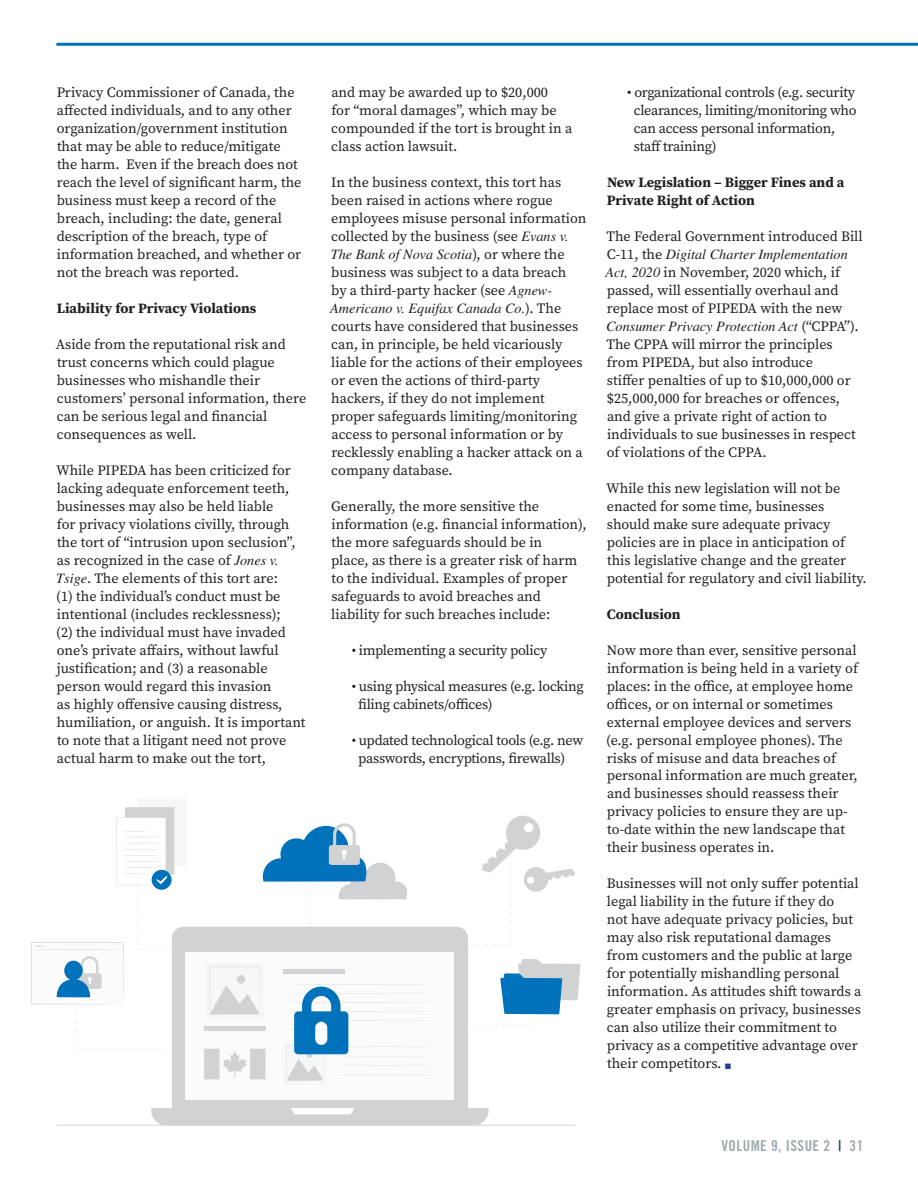
<style>
.page{position:relative;width:918px;height:1188px;background:#fff}
.page>*{position:absolute;margin:0;border:0;box-sizing:border-box;transform-origin:0 0}
.t1{font:15px "Trade Gothic LT Std Bd Cn 20";letter-spacing:.03em;color:#a0acb1}
.t2{font:14.25px/18px "Source Serif Pro";color:#231f20}
.t3{font:14.25px/18px "Source Serif Pro";letter-spacing:-.02em;color:#231f20}
.t4{font:700 14.25px/18px "Source Serif Pro";color:#231f20}
.s1{font-family:"Times LT Std";font-style:italic}
.s2{font-size:9px;color:#253f8e}
.s3{color:#1d4389}
</style>
<div class="page">
<hr style="left:56px;top:43px;width:862px;height:3px;background:#0072bc">
<div style="left:138px;top:799px;width:49px;height:67px;background:#f6f8f8"></div>
<div style="left:125px;top:807px;width:49px;height:68px;background:#d1d2d4"></div>
<svg style="left:31px;top:817px;width:143px;height:232px"></svg>
<svg style="left:262px;top:823px;width:145px;height:104px"></svg>
<svg style="left:460px;top:815px;width:115px;height:130px"></svg>
<svg style="left:471px;top:959px;width:109px;height:68px"></svg>
<div style="left:172px;top:927px;width:296px;height:196px;background:#d1d2d4;border-radius:12px"></div>
<svg style="left:151px;top:1108px;width:338px;height:17px"></svg>
<div style="left:186px;top:952px;width:268px;height:147px;background:#fbfbfc"></div>
<hr style="left:204px;top:1026px;width:61px;height:4px;background:#d1d2d4">
<hr style="left:283px;top:969px;width:62px;height:4px;background:#d1d2d4">
<div style="left:283px;top:1042px;width:44px;height:42px;background:#f6f8f8"></div>
<div style="left:205px;top:962px;width:59px;height:57px;background:#f6f8f8"></div>
<svg style="left:209px;top:967px;width:51px;height:48px"></svg>
<hr style="left:57px;top:1125px;width:518px;height:1px;background:#d1d2d4">
<svg style="left:204px;top:1049px;width:61px;height:30px"></svg>
<svg style="left:286px;top:984px;width:140px;height:97px"></svg>
<p class="t2" style="left:57px;top:83px;width:246px">Privacy Commissioner of Canada, the affected individuals, and to any other organization/government institution that may be able to reduce/mitigate the harm. Even if the breach does not reach the level of significant harm, the business must keep a record of the breach, including: the date, general description of the breach, type of information breached, and whether or not the breach was reported.</p>
<p class="t4" style="left:57px;top:299px;width:201px">Liability for Privacy Violations</p>
<p class="t2" style="left:56px;top:335px;width:252px">Aside from the reputational risk and trust concerns which could plague businesses who mishandle their customers’ personal information, there can be serious legal and financial consequences as well.</p>
<p class="t2" style="left:56px;top:461px;width:251px">While PIPEDA has been criticized for lacking adequate enforcement teeth, businesses may also be held liable<br>for privacy violations civilly, through the tort of “intrusion upon seclusion”, as recognized in the case of <span class="s1">Jones v.<br>Tsige</span>. The elements of this tort are:<br>(1) the individual’s conduct must be intentional (includes recklessness);<br>(2) the individual must have invaded one’s private affairs, without lawful justification; and (3) a reasonable person would regard this invasion<br>as highly offensive causing distress, humiliation, or anguish. It is important to note that a litigant need not prove actual harm to make out the tort,</p>
<p class="t2" style="left:331px;top:83px;width:243px">and may be awarded up to $20,000<br>for “moral damages”, which may be compounded if the tort is brought in a class action lawsuit.</p>
<p class="t2" style="left:330px;top:173px;width:258px">In the business context, this tort has been raised in actions where rogue employees misuse personal information collected by the business (see <span class="s1">Evans v.<br>The Bank of Nova Scotia</span>), or where the business was subject to a data breach<br>by a third-party hacker (see <span class="s1">Agnew-Americano v. Equifax Canada Co.</span>). The courts have considered that businesses can, in principle, be held vicariously liable for the actions of their employees or even the actions of third-party hackers, if they do not implement proper safeguards limiting/monitoring access to personal information or by recklessly enabling a hacker attack on a company database.</p>
<p class="t2" style="left:331px;top:497px;width:257px">Generally, the more sensitive the information (e.g. financial information), the more safeguards should be in<br>place, as there is a greater risk of harm to the individual. Examples of proper safeguards to avoid breaches and liability for such breaches include:</p>
<p class="t3" style="left:352px;top:641px;width:197px">• implementing a security policy</p>
<p class="t3" style="left:358px;top:677px;width:227px;text-indent:-6px">• using physical measures (e.g. locking filing cabinets/offices)</p>
<p class="t3" style="left:358px;top:731px;width:227px;text-indent:-6px">• updated technological tools (e.g. new passwords, encryptions, firewalls)</p>
<p class="t3" style="left:634px;top:83px;width:224px;text-indent:-7px">• organizational controls (e.g. security clearances, limiting/monitoring who can access personal information, staff training)</p>
<p class="t4" style="left:607px;top:173px;width:239px">New Legislation – Bigger Fines and a<br>Private Right of Action</p>
<p class="t2" style="left:606px;top:227px;width:259px">The Federal Government introduced Bill C-11, the <span class="s1">Digital Charter Implementation Act, 2020</span> in November, 2020 which, if passed, will essentially overhaul and replace most of PIPEDA with the new <span class="s1">Consumer Privacy Protection Act</span> (“CPPA”).<br>The CPPA will mirror the principles from PIPEDA, but also introduce<br>stiffer penalties of up to $10,000,000 or $25,000,000 for breaches or offences, and give a private right of action to individuals to sue businesses in respect of violations of the CPPA.</p>
<p class="t2" style="left:606px;top:479px;width:262px">While this new legislation will not be enacted for some time, businesses should make sure adequate privacy policies are in place in anticipation of this legislative change and the greater potential for regulatory and civil liability.</p>
<p class="t4" style="left:607px;top:605px;width:75px">Conclusion</p>
<p class="t2" style="left:606px;top:641px;width:253px">Now more than ever, sensitive personal information is being held in a variety of places: in the office, at employee home offices, or on internal or sometimes external employee devices and servers (e.g. personal employee phones). The risks of misuse and data breaches of personal information are much greater, and businesses should reassess their privacy policies to ensure they are up&shy;to-date within the new landscape that their business operates in.</p>
<p class="t2" style="left:607px;top:875px;width:256px">Businesses will not only suffer potential legal liability in the future if they do<br>not have adequate privacy policies, but may also risk reputational damages from customers and the public at large for potentially mishandling personal information. As attitudes shift towards a greater emphasis on privacy, businesses can also utilize their commitment to privacy as a competitive advantage over their competitors. <span class="s2">■</span></p>
<p class="t1" style="left:721px;top:1136px;width:143px">VOLUME 9, ISSUE 2 <span class="s3">|</span> 31</p>
</div>
